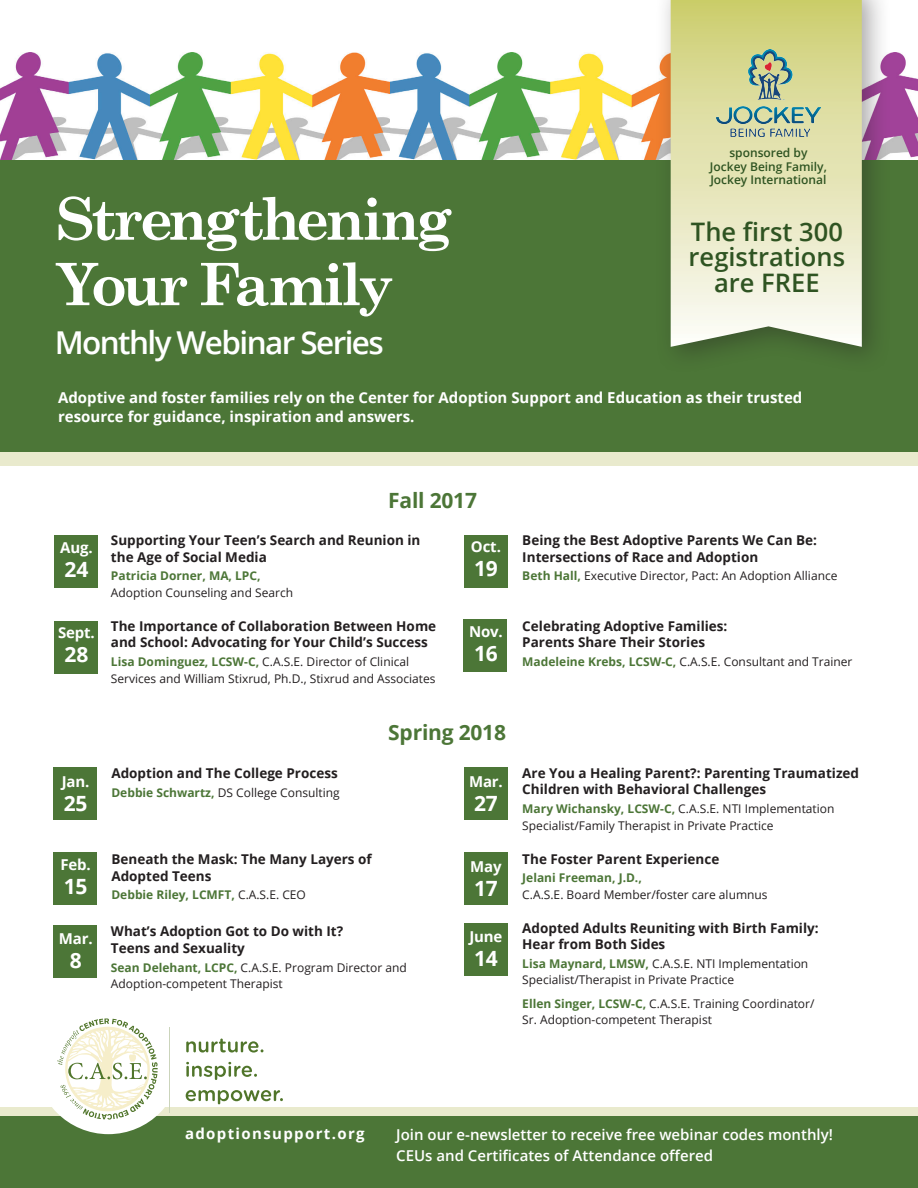
<style>
.page{position:relative;width:918px;height:1188px;background:#fff}
.page>*{position:absolute;margin:0;border:0;box-sizing:border-box;transform-origin:0 0}
.t1{font:700 58.5px/65.4px "Century Schoolbook";letter-spacing:-.06em;color:#fff}
.t2{font:600 31.5px "Open Sans";letter-spacing:-.05em;color:#fff}
.t3{font:600 25.5px/25.5px "Open Sans";color:#2f5422;text-align:center}
.t4{font:700 21px "Open Sans";letter-spacing:-.01em;color:#fff}
.t5{font:700 21px "Open Sans";letter-spacing:-.01em;color:#4c7637}
.t6{font:700 15px/19.5px "Open Sans";color:#fff}
.t7{font:600 15px/21px "Open Sans";color:#fff}
.t8{font:700 15px "Open Sans";letter-spacing:.09em;color:#fff}
.t9{font:700 13.5px/16.5px "Open Sans";color:#231f20}
.t10{font:12px/16.5px "Open Sans";color:#231f20}
.t11{font:700 12px "Open Sans";color:#4c7637}
.t12{font:600 12px/13.5px "Open Sans";color:#2f5422;text-align:center}
.s1{font-weight:700;color:#4c7637}
.s2{font-weight:400;color:#231f20}
</style>
<div class="page">
<img style="left:891px;top:52px;width:27px;height:106px">
<img style="left:0;top:52px;width:655px;height:108px">
<div style="left:0;top:1107px;width:918px;height:46px;background:#e9eacd"></div>
<div style="left:0;top:1117px;width:918px;height:71px;background:#4c7637"></div>
<div style="left:36px;top:989px;width:145px;height:145px;background:#fff;border-radius:50%"></div>
<hr style="left:169px;top:1027px;width:1px;height:85px;background:#cbd4bb">
<svg style="left:186px;top:1039px;width:77px;height:14px"></svg>
<svg style="left:186px;top:1062px;width:71px;height:18px"></svg>
<svg style="left:186px;top:1090px;width:97px;height:14px"></svg>
<svg style="left:57px;top:1018px;width:101px;height:102px"></svg>
<div style="left:0;top:419px;width:918px;height:46px;background:#e9eacd"></div>
<div style="left:54px;top:535px;width:43px;height:53px;background:#4c7637"></div>
<div style="left:54px;top:621px;width:43px;height:53px;background:#4c7637"></div>
<div style="left:464px;top:535px;width:44px;height:53px;background:#4c7637"></div>
<div style="left:463px;top:619px;width:44px;height:53px;background:#4c7637"></div>
<div style="left:54px;top:767px;width:43px;height:53px;background:#4c7637"></div>
<div style="left:54px;top:852px;width:43px;height:53px;background:#4c7637"></div>
<div style="left:54px;top:925px;width:43px;height:53px;background:#4c7637"></div>
<div style="left:464px;top:767px;width:44px;height:53px;background:#4c7637"></div>
<div style="left:464px;top:852px;width:44px;height:53px;background:#4c7637"></div>
<div style="left:464px;top:923px;width:44px;height:53px;background:#4c7637"></div>
<div style="left:0;top:160px;width:918px;height:292px;background:#4c7637"></div>
<div style="left:655px;top:0;width:236px;height:374px;background:#231f20;opacity:.4"></div>
<svg style="left:671px;top:0;width:191px;height:347px;background:#dfe0b3"></svg>
<img style="left:717px;top:49px;width:103px;height:88px">
<h1 class="t1" style="left:56px;top:183px;width:397px">Strengthening<br>Your Family</h1>
<h2 class="t2" style="left:55px;top:321px;width:331px">Monthly Webinar Series</h2>
<p class="t12" style="left:710px;top:146px;width:118px">sponsored by<br>Jockey Being Family,<br>Jockey International</p>
<h3 class="t3" style="left:689px;top:218px;width:158px">The first 300 registrations are FREE</h3>
<p class="t6" style="left:58px;top:387px;width:746px">Adoptive and foster families rely on the Center for Adoption Support and Education as their trusted resource for guidance, inspiration and answers.</p>
<h3 class="t5" style="left:388px;top:486px;width:90px">Fall 2017</h3>
<p class="t6" style="left:60px;top:538px;width:34px">Aug.</p>
<h3 class="t4" style="left:65px;top:555px;width:25px">24</h3>
<p class="t6" style="left:58px;top:623px;width:38px">Sept.</p>
<h3 class="t4" style="left:65px;top:640px;width:25px">28</h3>
<p class="t9" style="left:111px;top:532px;width:311px">Supporting Your Teen’s Search and Reunion in the Age of Social Media</p>
<p class="t11" style="left:111px;top:567px;width:151px">Patricia Dorner, MA, LPC,</p>
<p class="t10" style="left:111px;top:584px;width:184px">Adoption Counseling and Search</p>
<p class="t9" style="left:111px;top:617px;width:327px">The Importance of Collaboration Between Home and School: Advocating for Your Child’s Success</p>
<p class="t10" style="left:111px;top:653px;width:326px"><span class="s1">Lisa Dominguez, LCSW-C,</span> C.A.S.E. Director of Clinical<br>Services and William Stixrud, Ph.D., Stixrud and Associates</p>
<p class="t6" style="left:471px;top:537px;width:31px">Oct.</p>
<h3 class="t4" style="left:474px;top:554px;width:25px">19</h3>
<p class="t6" style="left:469px;top:621px;width:35px">Nov.</p>
<h3 class="t4" style="left:474px;top:639px;width:25px">16</h3>
<p class="t9" style="left:522px;top:532px;width:296px">Being the Best Adoptive Parents We Can Be:<br>Intersections of Race and Adoption</p>
<p class="t10" style="left:522px;top:567px;width:317px"><span class="s1">Beth Hall,</span> Executive Director, Pact: An Adoption Alliance</p>
<p class="t9" style="left:522px;top:617px;width:207px">Celebrating Adoptive Families:<br>Parents Share Their Stories</p>
<p class="t10" style="left:522px;top:653px;width:332px"><span class="s1">Madeleine Krebs, LCSW-C,</span> C.A.S.E. Consultant and Trainer</p>
<h3 class="t5" style="left:388px;top:717px;width:119px">Spring 2018</h3>
<p class="t6" style="left:62px;top:771px;width:29px">Jan.</p>
<h3 class="t4" style="left:64px;top:788px;width:25px">25</h3>
<p class="t6" style="left:60px;top:854px;width:32px">Feb.</p>
<h3 class="t4" style="left:64px;top:871px;width:25px">15</h3>
<p class="t6" style="left:59px;top:928px;width:35px">Mar.</p>
<h3 class="t4" style="left:70px;top:945px;width:13px">8</h3>
<p class="t9" style="left:111px;top:764px;width:228px">Adoption and The College Process</p>
<p class="t10" style="left:111px;top:784px;width:230px"><span class="s1">Debbie Schwartz,</span> DS College Consulting</p>
<p class="t9" style="left:111px;top:851px;width:262px">Beneath the Mask: The Many Layers of<br>Adopted Teens</p>
<p class="t11" style="left:111px;top:886px;width:196px">Debbie Riley, LCMFT, <span class="s2">C.A.S.E. CEO</span></p>
<p class="t9" style="left:111px;top:923px;width:234px">What’s Adoption Got to Do with It?<br>Teens and Sexuality</p>
<p class="t10" style="left:111px;top:959px;width:297px"><span class="s1">Sean Delehant, LCPC,</span> C.A.S.E. Program Director and<br>Adoption-competent Therapist</p>
<p class="t6" style="left:469px;top:771px;width:35px">Mar.</p>
<h3 class="t4" style="left:474px;top:788px;width:25px">27</h3>
<p class="t6" style="left:470px;top:856px;width:33px">May</p>
<h3 class="t4" style="left:474px;top:873px;width:25px">17</h3>
<p class="t6" style="left:469px;top:927px;width:35px">June</p>
<h3 class="t4" style="left:474px;top:944px;width:25px">14</h3>
<p class="t9" style="left:522px;top:764px;width:338px">Are You a Healing Parent?: Parenting Traumatized<br>Children with Behavioral Challenges</p>
<p class="t10" style="left:522px;top:800px;width:314px"><span class="s1">Mary Wichansky, LCSW-C,</span> C.A.S.E. NTI Implementation<br>Specialist/Family Therapist in Private Practice</p>
<p class="t9" style="left:522px;top:850px;width:199px">The Foster Parent Experience</p>
<p class="t11" style="left:522px;top:869px;width:121px">Jelani Freeman, J.D.,</p>
<p class="t10" style="left:522px;top:886px;width:247px">C.A.S.E. Board Member/foster care alumnus</p>
<p class="t9" style="left:522px;top:919px;width:298px">Adopted Adults Reuniting with Birth Family:<br>Hear from Both Sides</p>
<p class="t10" style="left:522px;top:955px;width:287px"><span class="s1">Lisa Maynard, LMSW,</span> C.A.S.E. NTI Implementation<br>Specialist/Therapist in Private Practice</p>
<p class="t10" style="left:522px;top:995px;width:294px"><span class="s1">Ellen Singer, LCSW-C,</span> C.A.S.E. Training Coordinator/<br>Sr. Adoption-competent Therapist</p>
<p class="t8" style="left:185px;top:1123px;width:181px">adoptionsupport.org</p>
<p class="t7" style="left:396px;top:1124px;width:438px">Join our e-newsletter to receive free webinar codes monthly!<br>CEUs and Certificates of Attendance offered</p>
</div>
